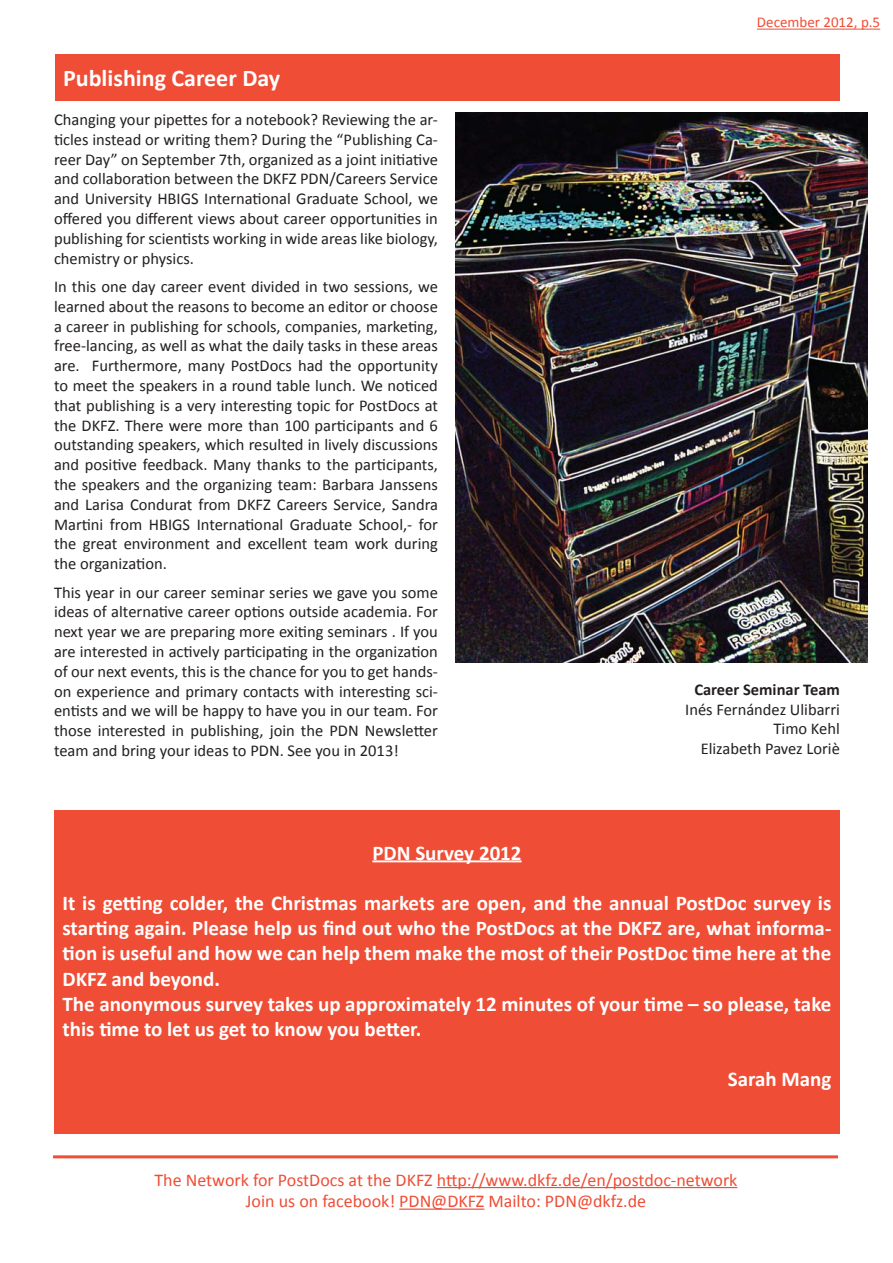
<style>
.page{position:relative;width:893px;height:1263px;background:#fff}
.page>*{position:absolute;margin:0;border:0;box-sizing:border-box;transform-origin:0 0}
.Article_title{font:700 24px "Calibri";color:#fff}
.Article_title-2{font:700 21px/25.2px "Calibri";color:#fff;text-align:justify}
.t1{font:18px/21.6px "Calibri";color:#ef4d35;text-align:center}
.Article_title-3{font:16.5px/19.8px "Calibri";color:#231f20;text-align:justify}
.Article_title-4{font:700 16.5px "Calibri";color:#231f20}
.t2{font:15px "Calibri";color:#ef4d35}
</style>
<div class="page">
<hr style="left:437px;top:1187px;width:300px;height:1px;background:#ef4d35">
<hr style="left:399px;top:1208px;width:85px;height:2px;background:#ef4d35">
<hr style="left:53px;top:1155px;width:785px;height:3px;background:#ef4d35">
<hr style="left:757px;top:29px;width:123px;height:1px;background:#ef4d35">
<div style="left:55px;top:54px;width:784px;height:47px;background:#ef4d35"></div>
<div style="left:54px;top:810px;width:786px;height:323px;background:#ef4d35"></div>
<hr style="left:372px;top:860px;width:150px;height:2px;background:#fff">
<img style="left:456px;top:113px;width:412px;height:550px">
<p class="Article_title" style="left:63px;top:64px;width:219px">Publishing Career Day</p>
<p class="Article_title-3" style="left:54px;top:109px;width:385px">Changing your pipettes for a notebook? Reviewing the ar&shy;ticles instead or writing them? During the “Publishing Ca&shy;reer Day” on September 7th, organized as a joint initiative and collaboration between the DKFZ PDN/Careers Service and University HBIGS International Graduate School, we offered you different views about career opportunities in publishing for scientists working in wide areas like biology, chemistry or physics.</p>
<p class="Article_title-3" style="left:54px;top:276px;width:385px">In this one day career event divided in two sessions, we learned about the reasons to become an editor or choose a career in publishing for schools, companies, marketing, free-lancing, as well as what the daily tasks in these areas are. Furthermore, many PostDocs had the opportunity to meet the speakers in a round table lunch. We noticed that publishing is a very interesting topic for PostDocs at the DKFZ. There were more than 100 participants and 6 outstanding speakers, which resulted in lively discussions and positive feedback. Many thanks to the participants, the speakers and the organizing team: Barbara Janssens and Larisa Condurat from DKFZ Careers Service, Sandra Martini from HBIGS International Graduate School,- for the great environment and excellent team work during the organization.</p>
<p class="Article_title-3" style="left:54px;top:581px;width:385px">This year in our career seminar series we gave you some ideas of alternative career options outside academia. For next year we are preparing more exiting seminars . If you are interested in actively participating in the organization of our next events, this is the chance for you to get hands&shy;on experience and primary contacts with interesting sci&shy;entists and we will be happy to have you in our team. For those interested in publishing, join the PDN Newsletter team and bring your ideas to PDN. See you in 2013!</p>
<p class="t2" style="left:757px;top:13px;width:125px">December 2012, p.5</p>
<p class="Article_title-4" style="left:694px;top:679px;width:147px">Career Seminar Team</p>
<p class="Article_title-3" style="left:685px;top:698px;width:156px">Inés Fernández Ulibarri</p>
<p class="Article_title-3" style="left:773px;top:718px;width:68px">Timo Kehl</p>
<p class="Article_title-3" style="left:701px;top:738px;width:141px">Elizabeth Pavez Loriè</p>
<p class="Article_title-2" style="left:372px;top:839px;width:151px">PDN Survey 2012</p>
<p class="Article_title-2" style="left:62px;top:889px;width:770px">It is getting colder, the Christmas markets are open, and the annual PostDoc survey is starting again. Please help us find out who the PostDocs at the DKFZ are, what informa&shy;tion is useful and how we can help them make the most of their PostDoc time here at the DKFZ and beyond.</p>
<p class="Article_title-2" style="left:62px;top:990px;width:770px">The anonymous survey takes up approximately 12 minutes of your time – so please, take this time to let us get to know you better.</p>
<p class="Article_title-2" style="left:728px;top:1066px;width:105px">Sarah Mang</p>
<p class="t1" style="left:155px;top:1168px;width:584px">The Network for PostDocs at the DKFZ http://www.dkfz.de/en/postdoc-network<br>Join us on facebook! PDN@DKFZ Mailto: PDN@dkfz.de</p>
</div>
